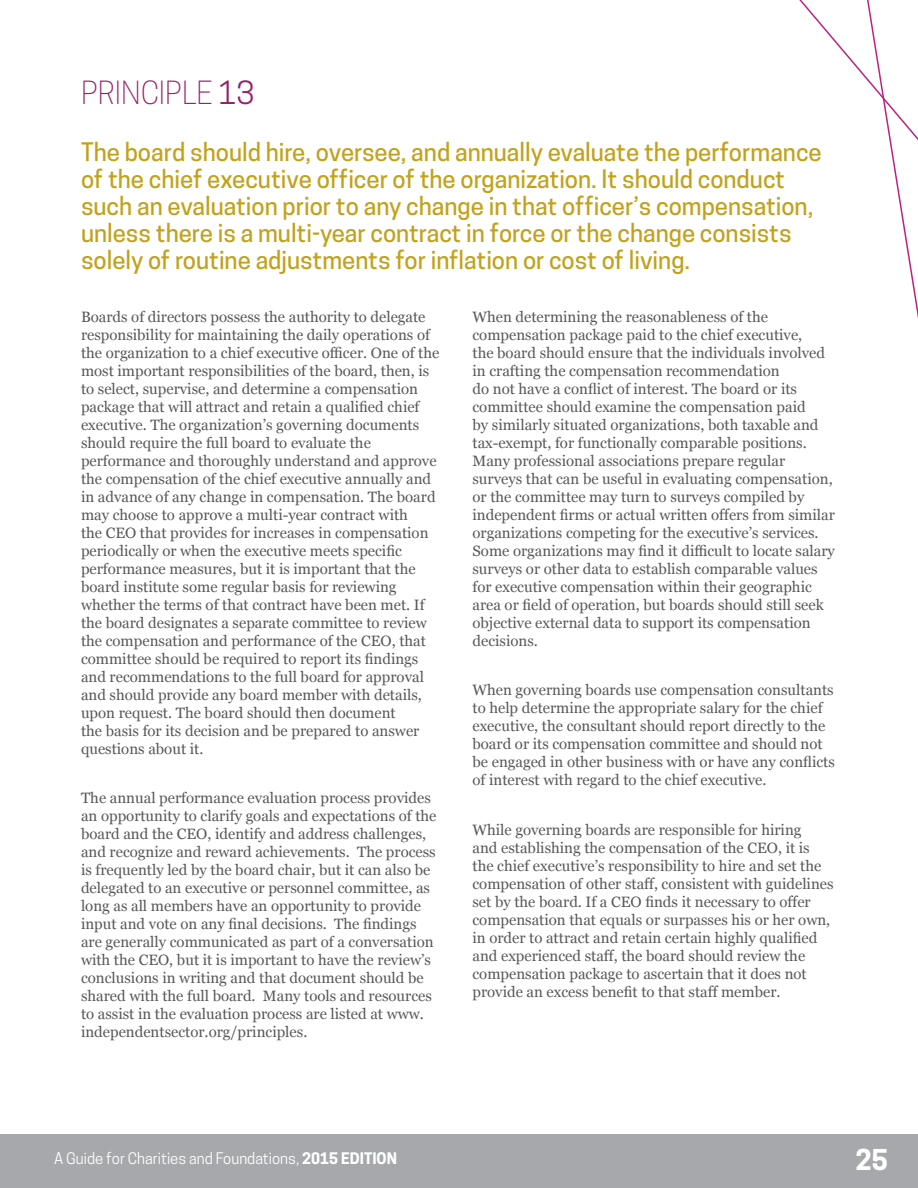
<style>
.page{position:relative;width:918px;height:1188px;background:#fff}
.page>*{position:absolute;margin:0;border:0;box-sizing:border-box;transform-origin:0 0}
.t1{font:300 30px "Cooper Hewitt";color:#952169}
.t2{font:700 27px "Cooper Hewitt";color:#fff}
.t3{font:500 24px/27px "Cooper Hewitt";color:#c2a21c}
.t4{font:15px/18px "Georgia";color:#58585a}
.t5{font:15px "Cooper Hewitt";color:#fff}
.s1{font-weight:400}
.s2{font-weight:700}
</style>
<div class="page">
<div style="left:0;top:1134px;width:918px;height:54px;background:#a6a8ab"></div>
<svg style="left:825px;top:0;width:93px;height:319px"></svg>
<h1 class="t1" style="left:81px;top:75px;width:175px">PRINCIPLE <span class="s1">13</span></h1>
<p class="t3" style="left:81px;top:138px;width:742px">The board should hire, oversee, and annually evaluate the performance of the chief executive officer of the organization. It should conduct such an evaluation prior to any change in that officer’s compensation, unless there is a multi-year contract in force or the change consists solely of routine adjustments for inflation or cost of living.</p>
<p class="t4" style="left:81px;top:307px;width:360px">Boards of directors possess the authority to delegate responsibility for maintaining the daily operations of the organization to a chief executive officer. One of the most important responsibilities of the board, then, is to select, supervise, and determine a compensation package that will attract and retain a qualified chief executive. The organization’s governing documents should require the full board to evaluate the performance and thoroughly understand and approve the compensation of the chief executive annually and in advance of any change in compensation. The board may choose to approve a multi-year contract with<br>the CEO that provides for increases in compensation periodically or when the executive meets specific performance measures, but it is important that the board institute some regular basis for reviewing whether the terms of that contract have been met. If the board designates a separate committee to review the compensation and performance of the CEO, that committee should be required to report its findings and recommendations to the full board for approval and should provide any board member with details, upon request. The board should then document<br>the basis for its decision and be prepared to answer questions about it.</p>
<p class="t4" style="left:81px;top:789px;width:357px">The annual performance evaluation process provides an opportunity to clarify goals and expectations of the board and the CEO, identify and address challenges, and recognize and reward achievements. The process is frequently led by the board chair, but it can also be delegated to an executive or personnel committee, as long as all members have an opportunity to provide input and vote on any final decisions. The findings are generally communicated as part of a conversation with the CEO, but it is important to have the review’s conclusions in writing and that document should be shared with the full board. Many tools and resources to assist in the evaluation process are listed at www. independentsector.org/principles.</p>
<p class="t4" style="left:472px;top:307px;width:364px">When determining the reasonableness of the compensation package paid to the chief executive,<br>the board should ensure that the individuals involved in crafting the compensation recommendation<br>do not have a conflict of interest. The board or its committee should examine the compensation paid<br>by similarly situated organizations, both taxable and tax-exempt, for functionally comparable positions.<br>Many professional associations prepare regular surveys that can be useful in evaluating compensation, or the committee may turn to surveys compiled by independent firms or actual written offers from similar organizations competing for the executive’s services.<br>Some organizations may find it difficult to locate salary surveys or other data to establish comparable values for executive compensation within their geographic area or field of operation, but boards should still seek objective external data to support its compensation decisions.</p>
<p class="t4" style="left:472px;top:681px;width:364px">When governing boards use compensation consultants to help determine the appropriate salary for the chief executive, the consultant should report directly to the board or its compensation committee and should not be engaged in other business with or have any conflicts of interest with regard to the chief executive.</p>
<p class="t4" style="left:472px;top:820px;width:363px">While governing boards are responsible for hiring<br>and establishing the compensation of the CEO, it is the chief executive’s responsibility to hire and set the compensation of other staff, consistent with guidelines set by the board. If a CEO finds it necessary to offer compensation that equals or surpasses his or her own, in order to attract and retain certain highly qualified and experienced staff, the board should review the compensation package to ascertain that it does not provide an excess benefit to that staff member.</p>
<p class="t5" style="left:54px;top:1150px;width:345px">A Guide for Charities and Foundations, <span class="s2">2015 EDITION</span></p>
<h2 class="t2" style="left:856px;top:1144px;width:34px">25</h2>
</div>
